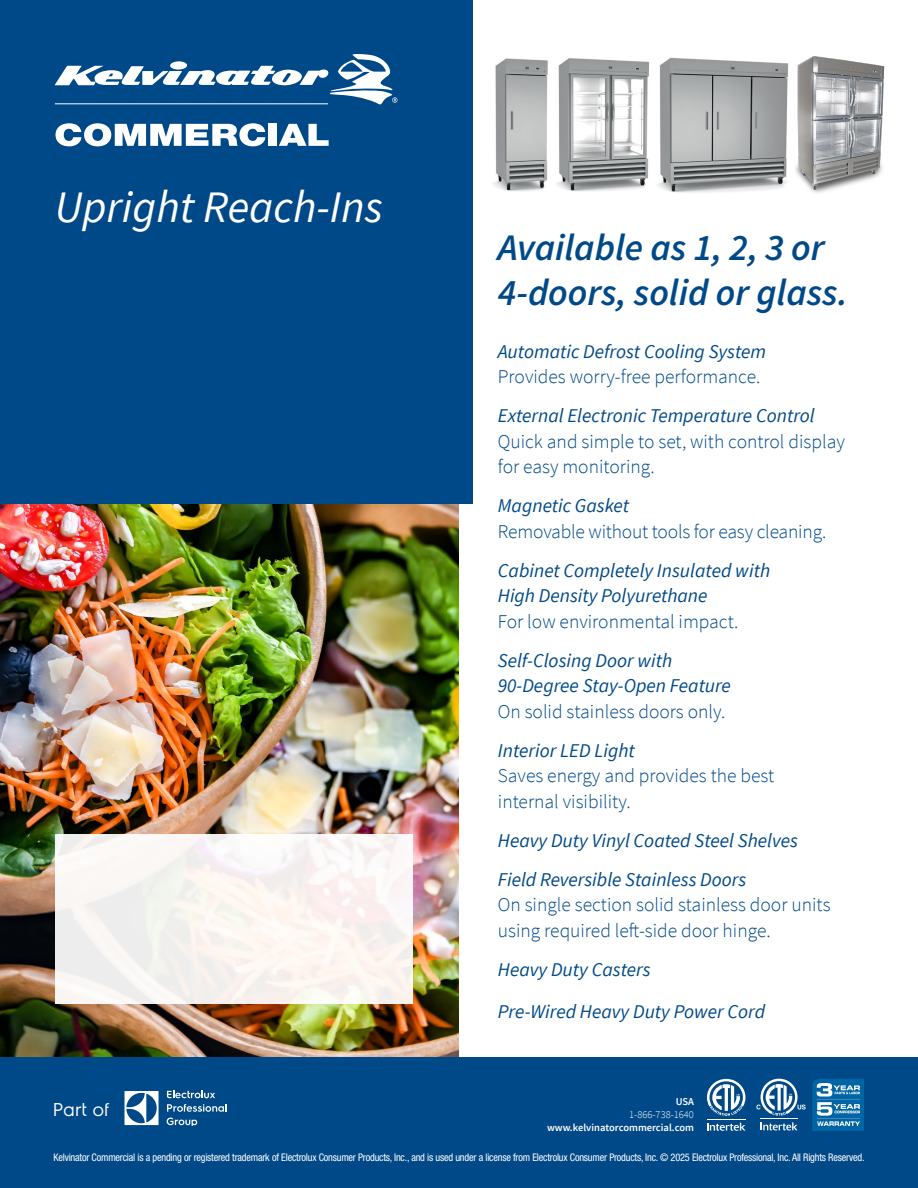
<style>
.page{position:relative;width:918px;height:1188px;background:#fff}
.page>*{position:absolute;margin:0;border:0;box-sizing:border-box;transform-origin:0 0}
.t1{font:italic 45px "Source Sans Pro";color:#fff}
.t2{font:italic 600 37.5px/45px "Source Sans Pro";color:#004988}
.t3{font:italic 19.5px/25.5px "Source Sans Pro";color:#004988}
.t4{font:300 19.5px/25.5px "Source Sans Pro";color:#004988}
.t5{font:18.6px "Electrolux Sans";letter-spacing:-.01em;color:#fff}
.t6{font:condensed 10.5px "Helvetica Neue LT Pro";letter-spacing:-.02em;color:#fff}
.t7{font:600 10.5px "Source Sans Pro";color:#fff}
.t8{font:300 10.5px "Source Sans Pro";color:#fff}
</style>
<div class="page">
<img style="left:0;top:503px;width:459px;height:554px">
<div style="left:0;top:0;width:472px;height:503px;background:#004988"></div>
<div style="left:56px;top:835px;width:357px;height:169px;background:linear-gradient(to right,#f4f3f1,#fcf5f2)"></div>
<img style="left:556px;top:58px;width:93px;height:134px">
<img style="left:795px;top:56px;width:90px;height:137px">
<svg style="left:55px;top:54px;width:342px;height:51px"></svg>
<hr style="left:55px;top:103px;width:273px;height:1px;background:#fff">
<svg style="left:56px;top:123px;width:209px;height:23px"></svg>
<div style="left:269px;top:124px;width:8px;height:22px;background:#fff"></div>
<svg style="left:279px;top:124px;width:50px;height:22px"></svg>
<img style="left:493px;top:58px;width:55px;height:133px">
<img style="left:657px;top:57px;width:132px;height:136px">
<div style="left:0;top:1057px;width:918px;height:131px;background:#004988"></div>
<svg style="left:125px;top:1091px;width:34px;height:34px"></svg>
<svg style="left:167px;top:1091px;width:48px;height:7px"></svg>
<svg style="left:167px;top:1104px;width:59px;height:8px"></svg>
<svg style="left:167px;top:1118px;width:30px;height:7px"></svg>
<svg style="left:761px;top:1122px;width:36px;height:8px"></svg>
<hr style="left:761px;top:1118px;width:37px;height:1px;background:#fff">
<svg style="left:756px;top:1079px;width:50px;height:37px"></svg>
<svg style="left:812px;top:1079px;width:52px;height:52px;background:#3a87b8"></svg>
<svg style="left:707px;top:1123px;width:38px;height:8px"></svg>
<hr style="left:707px;top:1119px;width:38px;height:1px;background:#fff">
<svg style="left:707px;top:1079px;width:38px;height:37px"></svg>
<h1 class="t1" style="left:55px;top:179px;width:330px">Upright Reach-Ins</h1>
<h2 class="t2" style="left:498px;top:225px;width:351px">Available as 1, 2, 3 or<br>4-doors, solid or glass.</h2>
<p class="t3" style="left:498px;top:338px;width:270px">Automatic Defrost Cooling System</p>
<p class="t4" style="left:498px;top:364px;width:264px">Provides worry-free performance.</p>
<p class="t3" style="left:498px;top:403px;width:318px">External Electronic Temperature Control</p>
<p class="t4" style="left:498px;top:429px;width:349px">Quick and simple to set, with control display for easy monitoring.</p>
<p class="t3" style="left:498px;top:493px;width:133px">Magnetic Gasket</p>
<p class="t4" style="left:498px;top:519px;width:330px">Removable without tools for easy cleaning.</p>
<p class="t3" style="left:498px;top:558px;width:274px">Cabinet Completely Insulated with<br>High Density Polyurethane</p>
<p class="t4" style="left:498px;top:609px;width:242px">For low environmental impact.</p>
<p class="t3" style="left:498px;top:648px;width:235px">Self-Closing Door with<br>90-Degree Stay-Open Feature</p>
<p class="t4" style="left:498px;top:699px;width:229px">On solid stainless doors only.</p>
<p class="t3" style="left:498px;top:738px;width:138px">Interior LED Light</p>
<p class="t4" style="left:498px;top:763px;width:278px">Saves energy and provides the best internal visibility.</p>
<p class="t3" style="left:498px;top:821px;width:302px;line-height:39px">Heavy Duty Vinyl Coated Steel Shelves<br>Field Reversible Stainless Doors</p>
<p class="t4" style="left:498px;top:892px;width:334px">On single section solid stainless door units using required left-side door hinge.</p>
<p class="t3" style="left:498px;top:948px;width:269px;line-height:42px">Heavy Duty Casters<br>Pre-Wired Heavy Duty Power Cord</p>
<p class="t7" style="left:676px;top:1095px;width:20px">USA</p>
<p class="t8" style="left:629px;top:1108px;width:66px">1-866-738-1640</p>
<p class="t7" style="left:547px;top:1121px;width:148px">www.kelvinatorcommercial.com</p>
<p class="t5" style="left:53px;top:1096px;width:59px">Part of</p>
<p class="t6" style="left:54px;top:1151px;width:812px">Kelvinator Commercial is a pending or registered trademark of Electrolux Consumer Products, Inc., and is used under a license from Electrolux Consumer Products, Inc. © 2025 Electrolux Professional, Inc. All Rights Reserved.</p>
</div>
